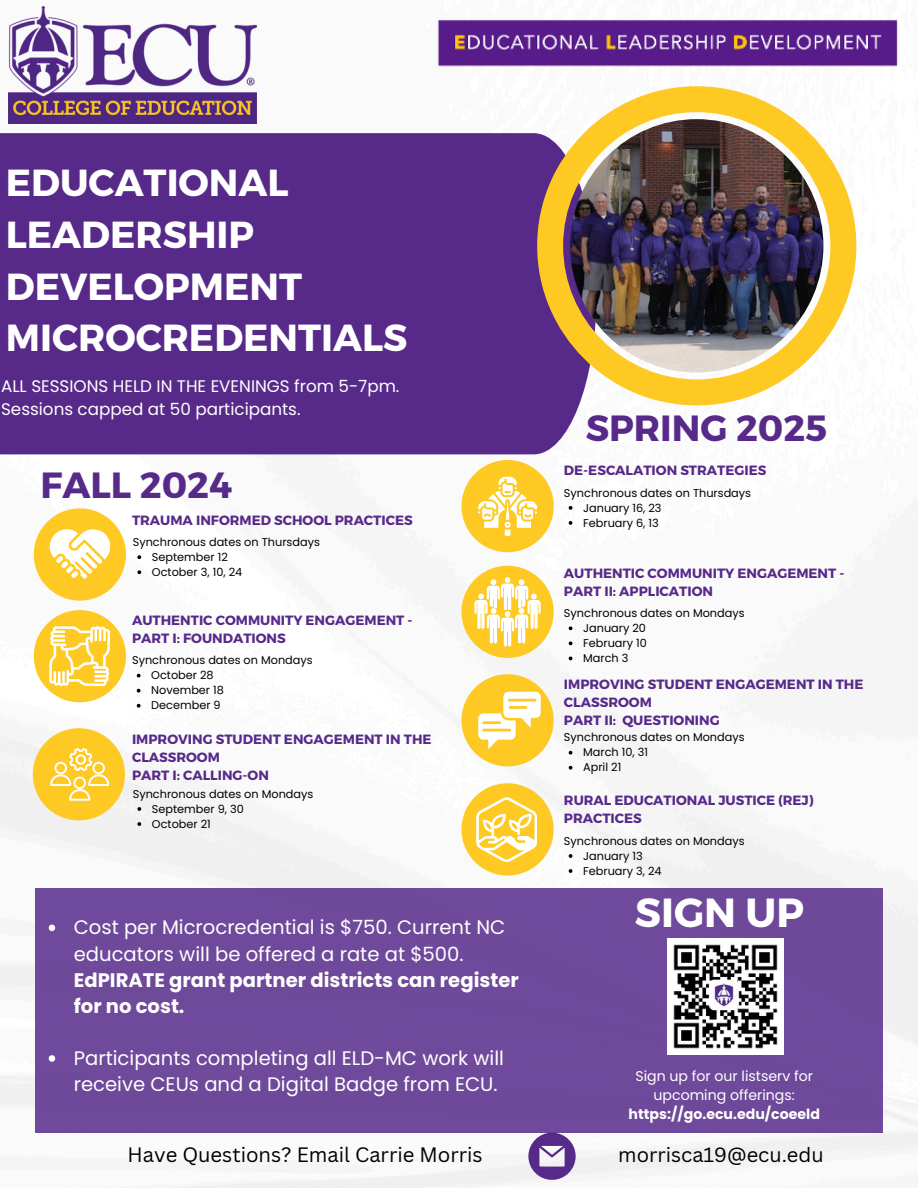
<style>
.page{position:relative;width:918px;height:1188px;background:#fff}
.page>*{position:absolute;margin:0;border:0;box-sizing:border-box;transform-origin:0 0}
.t1{font:700 40.65px "Montserrat";color:#fff}
.t2{font:700 37.65px/51.8px "Montserrat";color:#fff}
.t3{font:700 36.45px "Montserrat";color:#572a8a}
.t4{font:20.25px "Canva Sans";color:#000}
.t5{font:20.1px "Canva Sans";color:#000}
.t6{font:19.65px/26.1px "Poppins";color:#fff}
.t7{font:16.8px/23px "Poppins";color:#fff}
.t8{font:14.1px/19.2px "Poppins";color:#fff;text-align:center}
.t9{font:700 13.35px/17.9px "Montserrat";color:#572a8a}
.t10{font:11.25px "Poppins";color:#000}
.s1{font-weight:700}
</style>
<div class="page">
<img style="left:0;top:6px;width:918px;height:1182px">
<div style="left:0;top:133px;width:596px;height:321px;background:#572a8a"></div>
<img style="left:537px;top:86px;width:319px;height:319px">
<div style="left:35px;top:888px;width:848px;height:245px;background:#6f499b"></div>
<svg style="left:528px;top:1133px;width:48px;height:47px"></svg>
<div style="left:33px;top:728px;width:92px;height:92px;background:#fec923;border-radius:50%"></div>
<div style="left:34px;top:610px;width:92px;height:92px;background:#fec923;border-radius:50%"></div>
<img style="left:414px;top:6px;width:504px;height:79px">
<img style="left:8px;top:7px;width:249px;height:117px">
<div style="left:34px;top:508px;width:92px;height:93px;background:#fec923;border-radius:50%"></div>
<svg style="left:50px;top:529px;width:60px;height:50px"></svg>
<img style="left:668px;top:939px;width:116px;height:116px">
<svg style="left:49px;top:626px;width:61px;height:60px"></svg>
<div style="left:461px;top:566px;width:93px;height:92px;background:#fec923;border-radius:50%"></div>
<div style="left:461px;top:674px;width:93px;height:92px;background:#fec923;border-radius:50%"></div>
<svg style="left:478px;top:692px;width:63px;height:57px"></svg>
<svg style="left:474px;top:577px;width:67px;height:70px"></svg>
<div style="left:461px;top:460px;width:93px;height:92px;background:#fec923;border-radius:50%"></div>
<svg style="left:478px;top:477px;width:59px;height:59px"></svg>
<div style="left:461px;top:783px;width:93px;height:93px;background:#fec923;border-radius:50%"></div>
<svg style="left:476px;top:797px;width:61px;height:65px"></svg>
<svg style="left:50px;top:748px;width:59px;height:53px"></svg>
<svg style="left:49px;top:925px;width:6px;height:6px"></svg>
<svg style="left:49px;top:1055px;width:6px;height:7px"></svg>
<svg style="left:137px;top:807px;width:4px;height:4px"></svg>
<svg style="left:137px;top:822px;width:4px;height:4px"></svg>
<svg style="left:137px;top:674px;width:4px;height:3px"></svg>
<svg style="left:137px;top:689px;width:4px;height:4px"></svg>
<svg style="left:137px;top:704px;width:4px;height:4px"></svg>
<svg style="left:137px;top:555px;width:4px;height:4px"></svg>
<svg style="left:137px;top:570px;width:4px;height:4px"></svg>
<svg style="left:569px;top:626px;width:3px;height:4px"></svg>
<svg style="left:569px;top:751px;width:3px;height:4px"></svg>
<svg style="left:569px;top:766px;width:3px;height:4px"></svg>
<svg style="left:569px;top:506px;width:3px;height:4px"></svg>
<svg style="left:569px;top:521px;width:3px;height:4px"></svg>
<svg style="left:569px;top:854px;width:3px;height:4px"></svg>
<svg style="left:569px;top:869px;width:3px;height:4px"></svg>
<h2 class="t2" style="left:6px;top:155px;width:403px">EDUCATIONAL<br>LEADERSHIP<br>DEVELOPMENT<br>MICROCREDENTIALS</h2>
<p class="t7" style="left:1px;top:375px;width:400px">ALL SESSIONS HELD IN THE EVENINGS from 5-7pm.<br>Sessions capped at 50 participants.</p>
<p class="t3" style="left:41px;top:462px;width:193px">FALL 2024</p>
<p class="t9" style="left:132px;top:511px;width:282px">TRAUMA INFORMED SCHOOL PRACTICES</p>
<p class="t10" style="left:133px;top:534px;width:189px">Synchronous dates on Thursdays</p>
<p class="t10" style="left:152px;top:549px;width:77px">September 12</p>
<p class="t10" style="left:152px;top:564px;width:92px">October 3, 10, 24</p>
<h4 class="t9" style="left:132px;top:611px;width:282px">AUTHENTIC COMMUNITY ENGAGEMENT -<br>PART I: FOUNDATIONS</h4>
<p class="t10" style="left:132px;top:653px;width:182px">Synchronous dates on Mondays</p>
<p class="t10" style="left:151px;top:668px;width:64px">October 28</p>
<h5 class="t10" style="left:151px;top:683px;width:74px">November 18</h5>
<p class="t10" style="left:151px;top:698px;width:71px">December 9</p>
<h2 class="t9" style="left:132px;top:730px;width:301px">IMPROVING STUDENT ENGAGEMENT IN THE<br>CLASSROOM<br>PART I: CALLING-ON</h2>
<p class="t10" style="left:133px;top:786px;width:182px">Synchronous dates on Mondays</p>
<p class="t10" style="left:152px;top:801px;width:93px">September 9, 30</p>
<p class="t10" style="left:152px;top:816px;width:61px">October 21</p>
<h5 class="t6" style="left:74px;top:914px;width:447px">Cost per Microcredential is $750. Current NC educators will be offered a rate at $500.<br><span class="s1">EdPIRATE grant partner districts can register for no cost.</span></h5>
<p class="t6" style="left:74px;top:1045px;width:432px">Participants completing all ELD-MC work will receive CEUs and a Digital Badge from ECU.</p>
<p class="t3" style="left:586px;top:404px;width:243px">SPRING 2025</p>
<h5 class="t9" style="left:564px;top:460px;width:204px">DE-ESCALATION STRATEGIES</h5>
<p class="t10" style="left:564px;top:485px;width:189px">Synchronous dates on Thursdays</p>
<p class="t10" style="left:583px;top:500px;width:80px">January 16, 23</p>
<p class="t10" style="left:583px;top:515px;width:77px">February 6, 13</p>
<h5 class="t9" style="left:564px;top:563px;width:282px">AUTHENTIC COMMUNITY ENGAGEMENT -<br>PART II: APPLICATION</h5>
<p class="t10" style="left:564px;top:605px;width:182px">Synchronous dates on Mondays</p>
<p class="t10" style="left:583px;top:620px;width:64px">January 20</p>
<p class="t10" style="left:583px;top:635px;width:65px">February 10</p>
<h5 class="t10" style="left:583px;top:650px;width:47px">March 3</h5>
<p class="t9" style="left:564px;top:675px;width:301px">IMPROVING STUDENT ENGAGEMENT IN THE<br>CLASSROOM<br>PART II: QUESTIONING</p>
<p class="t10" style="left:564px;top:730px;width:182px">Synchronous dates on Mondays</p>
<p class="t10" style="left:583px;top:745px;width:66px">March 10, 31</p>
<p class="t10" style="left:583px;top:760px;width:40px">April 21</p>
<h5 class="t9" style="left:564px;top:791px;width:251px">RURAL EDUCATIONAL JUSTICE (REJ)<br>PRACTICES</h5>
<p class="t10" style="left:564px;top:833px;width:182px">Synchronous dates on Mondays</p>
<p class="t10" style="left:583px;top:848px;width:61px">January 13</p>
<p class="t10" style="left:583px;top:863px;width:80px">February 3, 24</p>
<p class="t1" style="left:635px;top:886px;width:171px">SIGN UP</p>
<h5 class="t8" style="left:629px;top:1066px;width:193px">Sign up for our listserv for upcoming offerings: <span class="s1">https://go.ecu.edu/coeeld</span></h5>
<p class="t4" style="left:128px;top:1141px;width:357px">Have Questions? Email Carrie Morris</p>
<p class="t5" style="left:618px;top:1141px;width:207px">morrisca19@ecu.edu</p>
</div>
